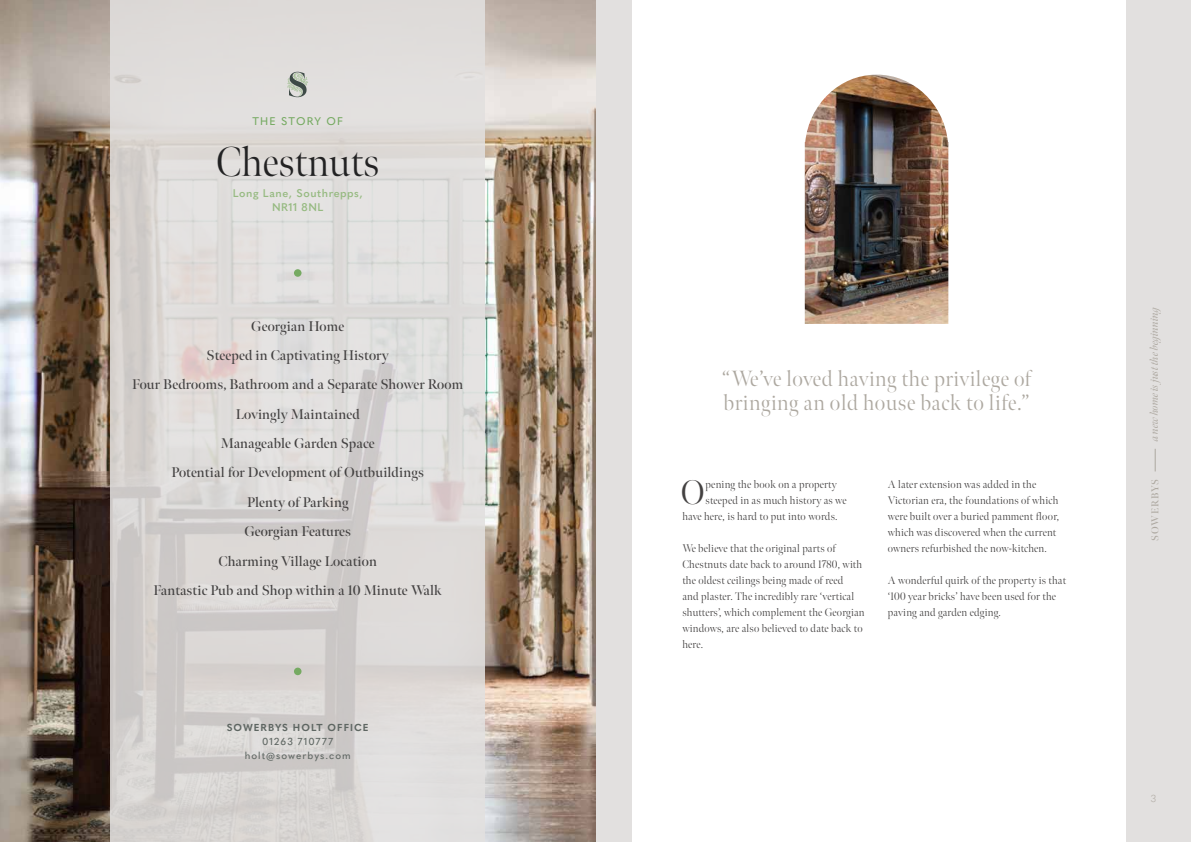
<style>
.page{position:relative;width:1191px;height:842px;background:#fff}
.page>*{position:absolute;margin:0;border:0;box-sizing:border-box;transform-origin:0 0}
.t1{font:300 41.5px "Meno Banner";color:#222223}
.t2{font:300 34px "Meno Banner";color:#434141}
.t3{font:300 22px/24px "Meno Banner";letter-spacing:.025em;color:#ada8a0}
.t4{font:600 14px/29.3px "Meno Banner";letter-spacing:.01em;color:#434141;text-align:center}
.t5{font:300 11px/16px "Meno Banner";letter-spacing:.02em;color:#434141}
.t6{font:600 11px/14px "Quasimoda";letter-spacing:.05em;color:#96ba81;text-align:center}
.t7{font:italic 11px "Meno Banner";letter-spacing:-.01em;color:#ada8a0}
.t8{font:500 11px "Quasimoda";letter-spacing:.1em;color:#76aa62}
.t9{font:500 10px/14px "Quasimoda";letter-spacing:.1em;color:#5e6662;text-align:center}
.t10{font:700 10px "Quasimoda";letter-spacing:.1em;color:#5e6662}
.t11{font:600 10px "Meno Banner";letter-spacing:.08em;color:#ada8a0}
.t12{font:300 10px "Quasimoda";color:#ada8a0}
</style>
<div class="page">
<div style="left:595px;top:0;width:596px;height:842px;background:#e2e0df"></div>
<svg style="left:1155px;top:449px;width:1px;height:22px"></svg>
<img style="left:0;top:0;width:595px;height:842px">
<svg style="left:111px;top:0;width:374px;height:842px;background:#dbd8d7"></svg>
<div style="left:294px;top:269px;width:7px;height:8px;background:#76aa62;border-radius:50%"></div>
<div style="left:294px;top:668px;width:7px;height:7px;background:#76aa62;border-radius:50%"></div>
<svg style="left:287px;top:72px;width:21px;height:25px"></svg>
<div style="left:632px;top:0;width:493px;height:842px;background:#fff"></div>
<img style="left:804px;top:75px;width:144px;height:249px">
<p class="t8" style="left:252px;top:113px;width:92px">THE STORY OF</p>
<h1 class="t1" style="left:216px;top:137px;width:165px">Chestnuts</h1>
<p class="t6" style="left:233px;top:186px;width:131px">Long Lane, Southrepps,<br>NR11 8NL</p>
<p class="t4" style="left:132px;top:311px;width:332px">Georgian Home<br>Steeped in Captivating History<br>Four Bedrooms, Bathroom and a Separate Shower Room<br>Lovingly Maintained<br>Manageable Garden Space<br>Potential for Development of Outbuildings<br>Plenty of Parking<br>Georgian Features<br>Charming Village Location<br>Fantastic Pub and Shop within a 10 Minute Walk</p>
<p class="t10" style="left:227px;top:720px;width:143px">SOWERBYS HOLT OFFICE</p>
<p class="t9" style="left:245px;top:734px;width:107px">01263 710777 holt@sowerbys.com</p>
<h3 class="t3" style="left:722px;top:367px;width:311px">“We’ve loved having the privilege of bringing an old house back to life.”</h3>
<h2 class="t2" style="left:681px;top:472px;width:25px">O</h2>
<p class="t5" style="left:705px;top:477px;width:133px">pening the book on a property</p>
<p class="t5" style="left:705px;top:493px;width:143px">steeped in as much history as we</p>
<p class="t5" style="left:682px;top:509px;width:157px">have here, is hard to put into words.</p>
<p class="t5" style="left:682px;top:541px;width:184px">We believe that the original parts of Chestnuts date back to around 1780, with the oldest ceilings being made of reed<br>and plaster. The incredibly rare ‘vertical shutters’, which complement the Georgian windows, are also believed to date back to here.</p>
<p class="t5" style="left:888px;top:477px;width:173px">A later extension was added in the Victorian era, the foundations of which were built over a buried pamment floor, which was discovered when the current owners refurbished the now-kitchen.</p>
<p class="t5" style="left:888px;top:573px;width:180px">A wonderful quirk of the property is that ‘100 year bricks’ have been used for the paving and garden edging.</p>
<p class="t7" style="left:1147px;top:441px;width:138px;rotate:-90deg">a new home is just the beginning</p>
<p class="t11" style="left:1149px;top:541px;width:63px;rotate:-90deg">SOWERBYS</p>
<p class="t12" style="left:1150px;top:791px;width:7px">3</p>
</div>
